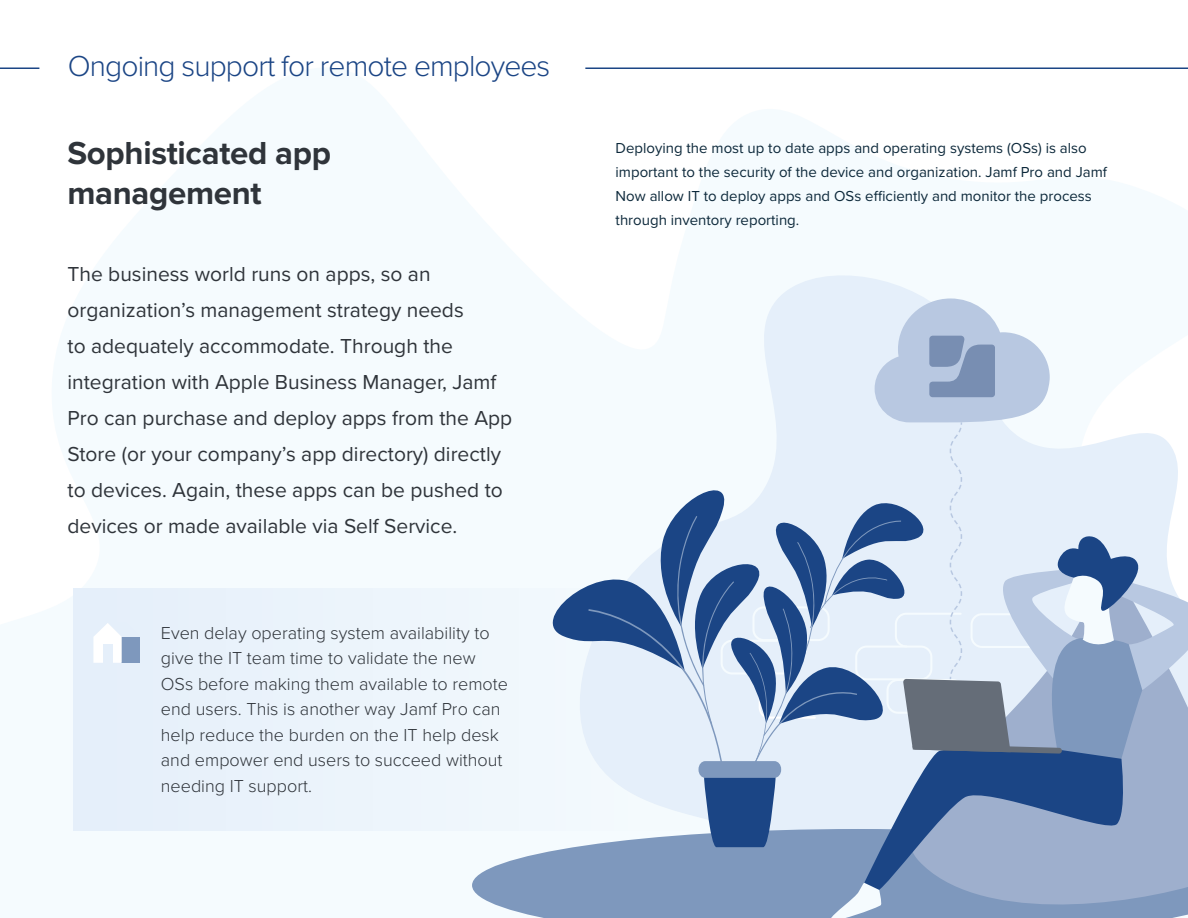
<style>
.page{position:relative;width:1188px;height:918px;background:#fff}
.page>*{position:absolute;margin:0;border:0;box-sizing:border-box;transform-origin:0 0}
.t1{font:700 33px/40.5px "Proxima Nova";letter-spacing:-.01em;color:#2f343a}
.t2{font:300 30px "Proxima Nova";letter-spacing:-.03em;color:#1b4585}
.t3{font:21px/36px "Proxima Nova";color:#2f343a}
.t4{font:300 18px/25.5px "Proxima Nova";color:#2f343a}
.t5{font:15px/24px "Proxima Nova";color:#0d293b}
</style>
<div class="page">
<hr style="left:585px;top:68px;width:603px;height:1px;background:#1b4585">
<hr style="left:0;top:68px;width:39px;height:1px;background:#1b4585">
<svg style="left:778px;top:275px;width:147px;height:23px;fill:#e5effa"></svg>
<svg style="left:472px;top:856px;width:55px;height:59px;fill:#7e98bd"></svg>
<div style="left:74px;top:588px;width:616px;height:243px;background:#e5effa"></div>
<svg style="left:93px;top:623px;width:47px;height:40px"></svg>
<div style="left:103px;top:644px;width:9px;height:19px;background:#e5effa"></div>
<svg style="left:527px;top:298px;width:661px;height:620px"></svg>
<p class="t2" style="left:68px;top:48px;width:484px">Ongoing support for remote employees</p>
<p class="t1" style="left:68px;top:134px;width:265px">Sophisticated app management</p>
<p class="t3" style="left:68px;top:256px;width:446px">The business world runs on apps, so an organization’s management strategy needs<br>to adequately accommodate. Through the integration with Apple Business Manager, Jamf Pro can purchase and deploy apps from the App Store (or your company’s app directory) directly to devices. Again, these apps can be pushed to devices or made available via Self Service.</p>
<p class="t4" style="left:161px;top:620px;width:349px">Even delay operating system availability to give the IT team time to validate the new OSs before making them available to remote end users. This is another way Jamf Pro can help reduce the burden on the IT help desk and empower end users to succeed without needing IT support.</p>
<p class="t5" style="left:616px;top:137px;width:493px">Deploying the most up to date apps and operating systems (OSs) is also important to the security of the device and organization. Jamf Pro and Jamf Now allow IT to deploy apps and OSs efficiently and monitor the process through inventory reporting.</p>
</div>
